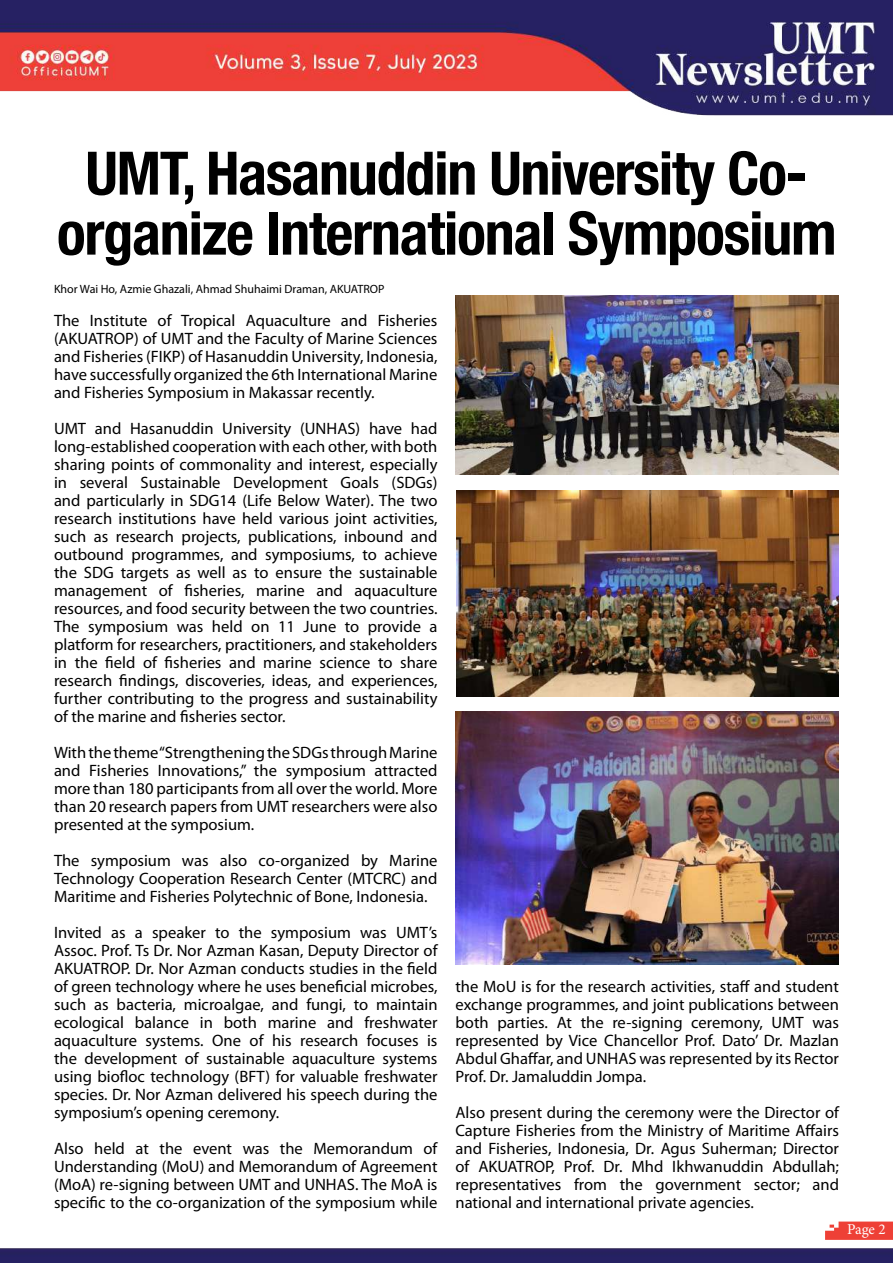
<style>
.page{position:relative;width:893px;height:1263px;background:#fff}
.page>*{position:absolute;margin:0;border:0;box-sizing:border-box;transform-origin:0 0}
.t1{font:700 condensed 60px/60px "Helvetica Neue LT Pro";letter-spacing:-.02em;color:#000;text-align:center}
.t2{font:16.5px/18px "Myriad Pro";color:#000;text-align:justify}
.t3{font:15px "Minion Pro";color:#fff}
.t4{font:12px "Myriad Pro";color:#000}
</style>
<div class="page">
<img style="left:0;top:0;width:893px;height:1263px">
<svg style="left:825px;top:1221px;width:68px;height:19px"></svg>
<img style="left:456px;top:711px;width:383px;height:254px">
<img style="left:456px;top:491px;width:383px;height:206px">
<img style="left:456px;top:296px;width:383px;height:179px">
<h1 class="t1" style="left:57px;top:142px;width:781px">UMT, Hasanuddin University Co&shy;organize International Symposium</h1>
<p class="t4" style="left:54px;top:281px;width:332px">Khor Wai Ho, Azmie Ghazali, Ahmad Shuhaimi Draman, AKUATROP</p>
<p class="t2" style="left:54px;top:311px;width:385px">The Institute of Tropical Aquaculture and Fisheries (AKUATROP) of UMT and the Faculty of Marine Sciences and Fisheries (FIKP) of Hasanuddin University, Indonesia, have successfully organized the 6th International Marine and Fisheries Symposium in Makassar recently.</p>
<p class="t2" style="left:54px;top:419px;width:385px">UMT and Hasanuddin University (UNHAS) have had long-established cooperation with each other, with both sharing points of commonality and interest, especially in several Sustainable Development Goals (SDGs) and particularly in SDG14 (Life Below Water). The two research institutions have held various joint activities, such as research projects, publications, inbound and outbound programmes, and symposiums, to achieve the SDG targets as well as to ensure the sustainable management of fisheries, marine and aquaculture resources, and food security between the two countries.<br>The symposium was held on 11 June to provide a platform for researchers, practitioners, and stakeholders in the field of fisheries and marine science to share research findings, discoveries, ideas, and experiences, further contributing to the progress and sustainability of the marine and fisheries sector.</p>
<p class="t2" style="left:54px;top:743px;width:385px">With the theme “Strengthening the SDGs through Marine and Fisheries Innovations,” the symposium attracted more than 180 participants from all over the world. More than 20 research papers from UMT researchers were also presented at the symposium.</p>
<p class="t2" style="left:54px;top:851px;width:385px">The symposium was also co-organized by Marine Technology Cooperation Research Center (MTCRC) and Maritime and Fisheries Polytechnic of Bone, Indonesia.</p>
<p class="t2" style="left:54px;top:923px;width:385px">Invited as a speaker to the symposium was UMT’s Assoc. Prof. Ts Dr. Nor Azman Kasan, Deputy Director of AKUATROP. Dr. Nor Azman conducts studies in the field of green technology where he uses beneficial microbes, such as bacteria, microalgae, and fungi, to maintain ecological balance in both marine and freshwater aquaculture systems. One of his research focuses is the development of sustainable aquaculture systems using biofloc technology (BFT) for valuable freshwater species. Dr. Nor Azman delivered his speech during the symposium’s opening ceremony.</p>
<p class="t2" style="left:54px;top:1139px;width:385px">Also held at the event was the Memorandum of Understanding (MoU) and Memorandum of Agreement (MoA) re-signing between UMT and UNHAS. The MoA is specific to the co-organization of the symposium while</p>
<p class="t2" style="left:455px;top:977px;width:385px">the MoU is for the research activities, staff and student exchange programmes, and joint publications between both parties. At the re-signing ceremony, UMT was represented by Vice Chancellor Prof. Dato’ Dr. Mazlan Abdul Ghaffar, and UNHAS was represented by its Rector Prof. Dr. Jamaluddin Jompa.</p>
<p class="t2" style="left:455px;top:1103px;width:385px">Also present during the ceremony were the Director of Capture Fisheries from the Ministry of Maritime Affairs and Fisheries, Indonesia, Dr. Agus Suherman; Director of AKUATROP, Prof. Dr. Mhd Ikhwanuddin Abdullah; representatives from the government sector; and national and international private agencies.</p>
<p class="t3" style="left:847px;top:1219px;width:40px">Page 2</p>
</div>
